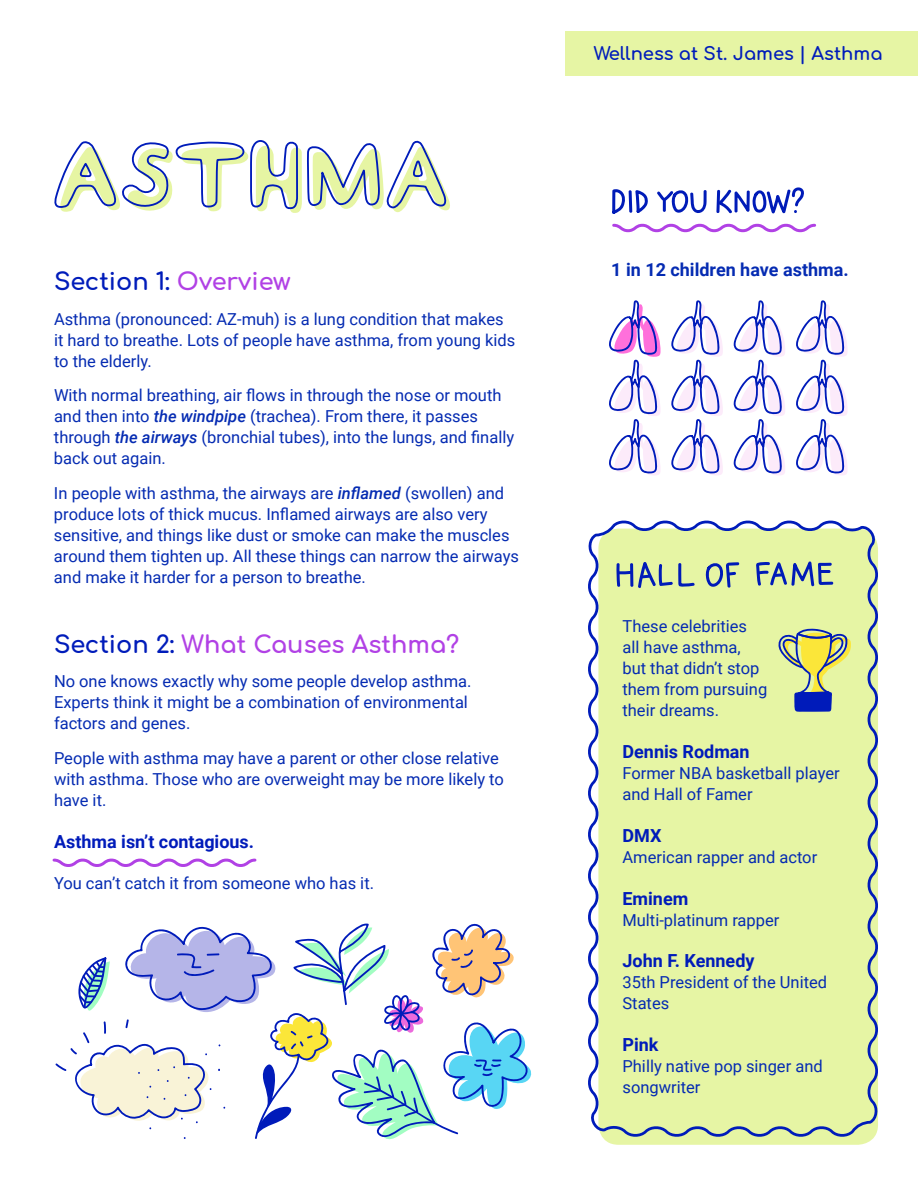
<style>
.page{position:relative;width:918px;height:1188px;background:#fff}
.page>*{position:absolute;margin:0;border:0;box-sizing:border-box;transform-origin:0 0}
.t1{font:700 24px "Comfortaa";color:#b141e5}
.t2{font:700 24px "Comfortaa";color:#001cba}
.t3{font:700 18px "Roboto";color:#001bba}
.t4{font:700 18px "Comfortaa";color:#001cba}
.t5{font:700 18px "Roboto";color:#052bb2}
.t6{font:16.5px/21px "Roboto";color:#052bb2}
.s1{color:#b141e5}
.s2{font-weight:500;font-style:italic}
.s3{color:#001cba}
</style>
<div class="page">
<div style="left:565px;top:32px;width:353px;height:44px;background:#e6f5a4"></div>
<svg style="left:588px;top:520px;width:290px;height:621px;background:#e2f0a8"></svg>
<svg style="left:54px;top:140px;width:396px;height:73px"></svg>
<svg style="left:56px;top:924px;width:475px;height:215px"></svg>
<svg style="left:609px;top:300px;width:52px;height:175px"></svg>
<svg style="left:671px;top:300px;width:52px;height:175px"></svg>
<svg style="left:734px;top:300px;width:51px;height:175px"></svg>
<svg style="left:796px;top:300px;width:52px;height:175px"></svg>
<svg style="left:616px;top:562px;width:79px;height:26px;background:#aabca9"></svg>
<svg style="left:706px;top:562px;width:34px;height:26px"></svg>
<svg style="left:756px;top:561px;width:77px;height:25px;background:#98abaa"></svg>
<svg style="left:778px;top:629px;width:73px;height:83px;background:#b4bd8f"></svg>
<svg style="left:612px;top:189px;width:36px;height:25px"></svg>
<svg style="left:657px;top:190px;width:50px;height:23px"></svg>
<svg style="left:716px;top:187px;width:88px;height:27px"></svg>
<svg style="left:612px;top:224px;width:204px;height:8px"></svg>
<svg style="left:53px;top:859px;width:203px;height:8px"></svg>
<p class="t4" style="left:594px;top:46px;width:290px">Wellness at St. James | Asthma</p>
<h1 class="t2" style="left:54px;top:271px;width:238px">Section 1: <span class="s1">Overview</span></h1>
<p class="t6" style="left:54px;top:309px;width:463px">Asthma (pronounced: AZ-muh) is a lung condition that makes it hard to breathe. Lots of people have asthma, from young kids to the elderly.</p>
<p class="t6" style="left:54px;top:384px;width:462px">With normal breathing, air flows in through the nose or mouth and then into <span class="s2">the windpipe</span> (trachea). From there, it passes through <span class="s2">the airways</span> (bronchial tubes), into the lungs, and finally back out again.</p>
<p class="t6" style="left:54px;top:482px;width:467px">In people with asthma, the airways are <span class="s2">inflamed</span> (swollen) and produce lots of thick mucus. Inflamed airways are also very sensitive, and things like dust or smoke can make the muscles around them tighten up. All these things can narrow the airways and make it harder for a person to breathe.</p>
<h1 class="t1" style="left:54px;top:634px;width:407px"><span class="s3">Section 2:</span> What Causes Asthma?</h1>
<p class="t6" style="left:54px;top:670px;width:419px">No one knows exactly why some people develop asthma.<br>Experts think it might be a combination of environmental factors and genes.</p>
<p class="t6" style="left:54px;top:747px;width:451px">People with asthma may have a parent or other close relative with asthma. Those who are overweight may be more likely to have it.</p>
<p class="t3" style="left:54px;top:834px;width:202px">Asthma isn’t contagious.</p>
<p class="t6" style="left:54px;top:872px;width:322px">You can’t catch it from someone who has it.</p>
<p class="t5" style="left:611px;top:262px;width:239px">1 in 12 children have asthma.</p>
<p class="t6" style="left:622px;top:615px;width:146px">These celebrities all have asthma, but that didn’t stop them from pursuing their dreams.</p>
<p class="t3" style="left:622px;top:744px;width:129px">Dennis Rodman</p>
<p class="t6" style="left:622px;top:764px;width:219px">Former NBA basketball player and Hall of Famer</p>
<p class="t3" style="left:622px;top:828px;width:41px">DMX</p>
<p class="t6" style="left:622px;top:848px;width:196px">American rapper and actor</p>
<p class="t3" style="left:622px;top:891px;width:67px">Eminem</p>
<p class="t6" style="left:622px;top:910px;width:158px">Multi-platinum rapper</p>
<p class="t3" style="left:622px;top:954px;width:134px">John F. Kennedy</p>
<p class="t6" style="left:622px;top:973px;width:206px">35th President of the United<br>States</p>
<p class="t3" style="left:622px;top:1038px;width:38px">Pink</p>
<p class="t6" style="left:622px;top:1057px;width:202px">Philly native pop singer and songwriter</p>
</div>
